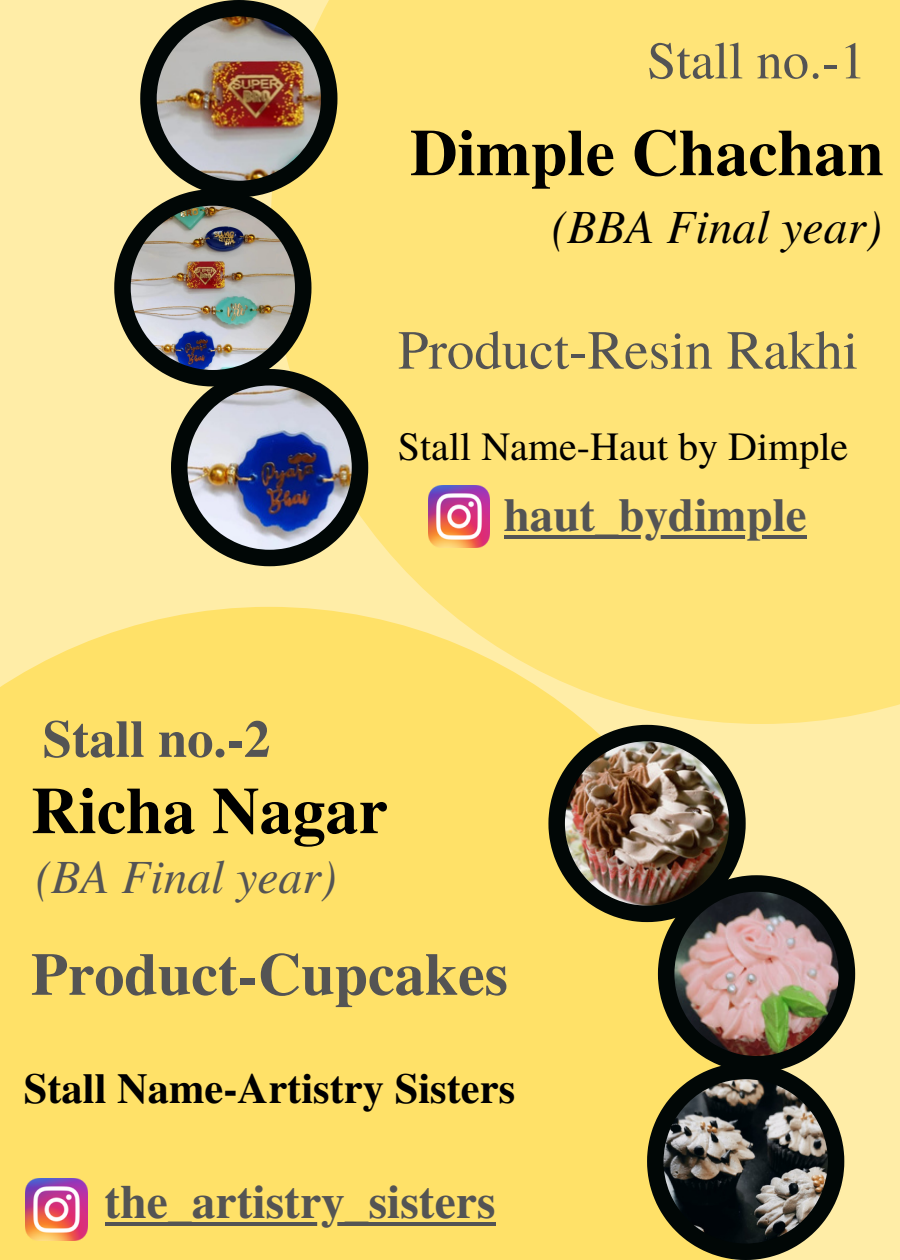
<style>
.page{position:relative;width:900px;height:1260px;background:#ffeda7}
.page>*{position:absolute;margin:0;border:0;box-sizing:border-box;transform-origin:0 0}
.t1{font:700 65.75px "Te X Gyre Termes";color:#000}
.t2{font:700 60px "Te X Gyre Termes";color:#545454}
.t3{font:55px "Te X Gyre Termes";color:#545454}
.t4{font:52.5px "Te X Gyre Termes";color:#545454}
.t5{font:700 52.5px "Te X Gyre Termes";color:#545454}
.t6{font:700 47.5px "Te X Gyre Termes";color:#545454}
.t7{font:italic 47.5px "Te X Gyre Termes";color:#000}
.t8{font:italic 47.5px "Te X Gyre Termes";color:#545454}
.t9{font:700 47px "Te X Gyre Termes";color:#545454}
.t10{font:700 42.5px "Te X Gyre Termes";color:#000}
.t11{font:40px "Te X Gyre Termes";color:#000}
</style>
<div class="page">
<div style="left:270px;top:0;width:630px;height:724px;background:#ffe478"></div>
<svg style="left:0;top:607px;width:760px;height:653px;background:#ffe16b"></svg>
<img style="left:428px;top:486px;width:62px;height:61px">
<hr style="left:504px;top:535px;width:303px;height:3px;background:#545454">
<img style="left:114px;top:0;width:254px;height:566px">
<img style="left:187px;top:385px;width:165px;height:165px">
<img style="left:26px;top:1179px;width:62px;height:62px">
<hr style="left:105px;top:1222px;width:391px;height:4px;background:#545454">
<img style="left:548px;top:725px;width:307px;height:535px">
<img style="left:664px;top:1079px;width:164px;height:165px">
<p class="t4" style="left:647px;top:23px;width:220px">Stall no.-1</p>
<h1 class="t1" style="left:410px;top:102px;width:475px">Dimple Chachan</h1>
<p class="t7" style="left:552px;top:192px;width:332px">(BBA Final year)</p>
<p class="t3" style="left:398px;top:311px;width:462px">Product-Resin Rakhi</p>
<p class="t11" style="left:398px;top:418px;width:452px">Stall Name-Haut by Dimple</p>
<p class="t9" style="left:504px;top:478px;width:304px">haut_bydimple</p>
<p class="t5" style="left:43px;top:698px;width:229px">Stall no.-2</p>
<h1 class="t1" style="left:31px;top:760px;width:358px">Richa Nagar</h1>
<p class="t8" style="left:36px;top:842px;width:303px">(BA Final year)</p>
<h2 class="t2" style="left:31px;top:928px;width:479px">Product-Cupcakes</h2>
<p class="t10" style="left:24px;top:1056px;width:493px">Stall Name-Artistry Sisters</p>
<p class="t6" style="left:105px;top:1165px;width:392px">the_artistry_sisters</p>
</div>
